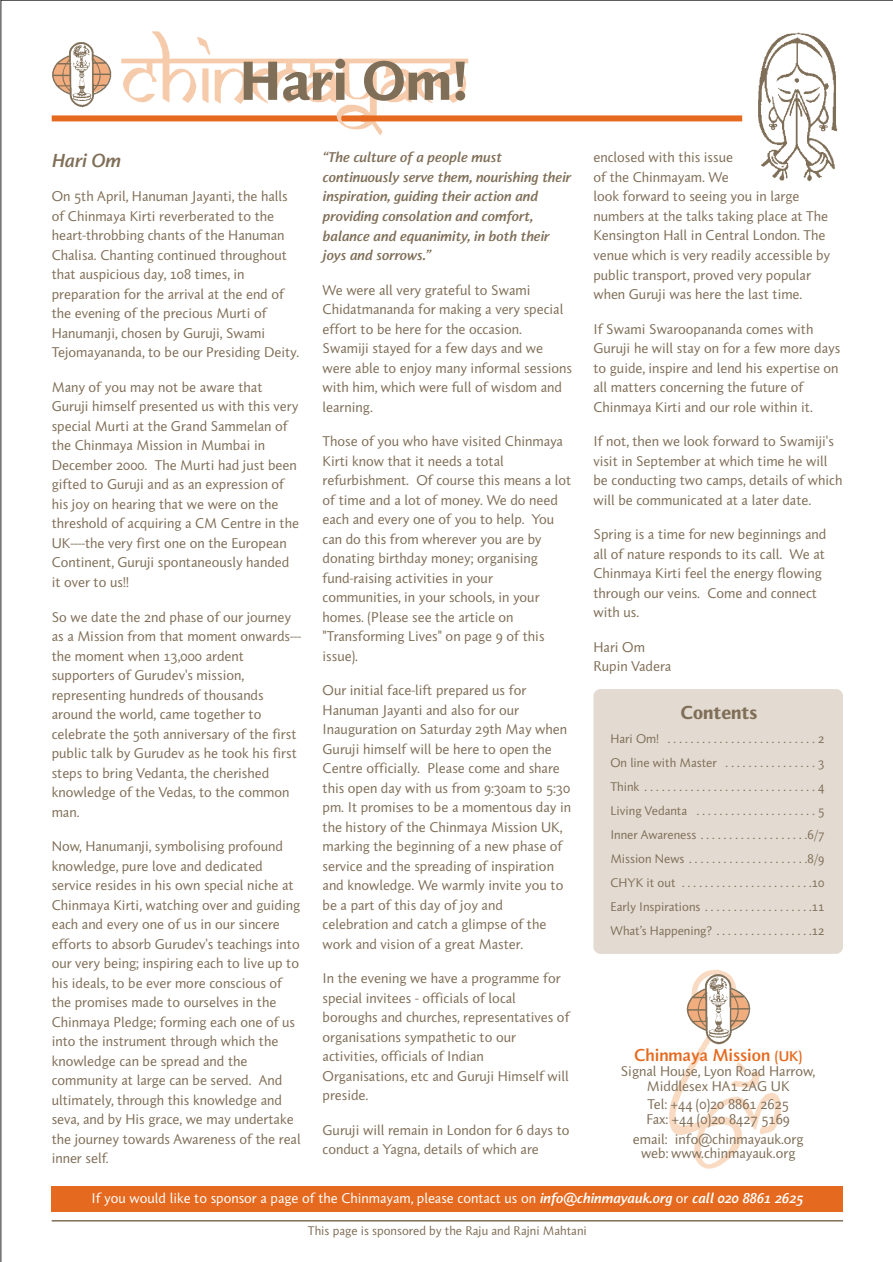
<style>
.page{position:relative;width:893px;height:1262px;background:#fff}
.page>*{position:absolute;margin:0;border:0;box-sizing:border-box;transform-origin:0 0}
.t1{font:900 52.5px "Pragma";color:#806f58}
.t2{font:900 18px "Pragma";color:#806f58}
.t3{font:italic 700 18px "Pragma";color:#806f58}
.t4{font:700 16.5px "Pragma";color:#e56a1f}
.t5{font:13.5px/19.5px "Pragma";color:#806f58}
.t6{font:italic 700 13.5px/19.5px "Pragma";color:#806f58}
.t7{font:13.5px "Pragma";color:#fff}
.t8{font:12px/24px "Pragma";color:#806f58;text-align:justify}
.s1{font-size:13.5px}
.s2{font-weight:700;font-style:italic}
</style>
<div class="page">
<div style="left:52px;top:115px;width:317px;height:6px;background:#e56a1f"></div>
<img style="left:122px;top:31px;width:346px;height:104px">
<img style="left:52px;top:41px;width:60px;height:67px">
<hr style="left:52px;top:1220px;width:791px;height:1px;background:#806f58">
<div style="left:361px;top:115px;width:381px;height:6px;background:#e56a1f"></div>
<img style="left:669px;top:969px;width:112px;height:200px">
<img style="left:681px;top:972px;width:73px;height:73px">
<div style="left:593px;top:689px;width:250px;height:265px;background:#e3dbd2;border-radius:7px"></div>
<img style="left:758px;top:32px;width:80px;height:150px">
<div style="left:52px;top:1186px;width:791px;height:25px;background:#e56a1f"></div>
<h1 class="t1" style="left:239px;top:58px;width:231px">Hari Om!</h1>
<h2 class="t3" style="left:52px;top:152px;width:71px">Hari Om</h2>
<p class="t5" style="left:52px;top:188px;width:249px">On 5th April, Hanuman Jayanti, the halls of Chinmaya Kirti reverberated to the heart-throbbing chants of the Hanuman Chalisa. Chanting continued throughout that auspicious day, 108 times, in preparation for the arrival at the end of the evening of the precious Murti of Hanumanji, chosen by Guruji, Swami Tejomayananda, to be our Presiding Deity.</p>
<p class="t5" style="left:52px;top:379px;width:249px">Many of you may not be aware that Guruji himself presented us with this very special Murti at the Grand Sammelan of the Chinmaya Mission in Mumbai in December 2000. The Murti had just been gifted to Guruji and as an expression of his joy on hearing that we were on the threshold of acquiring a CM Centre in the UK----the very first one on the European Continent, Guruji spontaneously handed it over to us!!</p>
<p class="t5" style="left:52px;top:608px;width:251px">So we date the 2nd phase of our journey as a Mission from that moment onwards--- the moment when 13,000 ardent supporters of Gurudev's mission, representing hundreds of thousands around the world, came together to celebrate the 50th anniversary of the first public talk by Gurudev as he took his first steps to bring Vedanta, the cherished knowledge of the Vedas, to the common man.</p>
<p class="t5" style="left:52px;top:838px;width:250px">Now, Hanumanji, symbolising profound knowledge, pure love and dedicated service resides in his own special niche at Chinmaya Kirti, watching over and guiding each and every one of us in our sincere efforts to absorb Gurudev's teachings into our very being; inspiring each to live up to his ideals, to be ever more conscious of the promises made to ourselves in the Chinmaya Pledge; forming each one of us into the instrument through which the knowledge can be spread and the community at large can be served. And ultimately, through this knowledge and seva, and by His grace, we may undertake the journey towards Awareness of the real inner self.</p>
<p class="t6" style="left:322px;top:149px;width:250px">“The culture of a people must continuously serve them, nourishing their inspiration, guiding their action and providing consolation and comfort, balance and equanimity, in both their joys and sorrows.”</p>
<p class="t5" style="left:322px;top:281px;width:251px">We were all very grateful to Swami Chidatmananda for making a very special effort to be here for the occasion.<br>Swamiji stayed for a few days and we were able to enjoy many informal sessions with him, which were full of wisdom and learning.</p>
<p class="t5" style="left:322px;top:433px;width:250px">Those of you who have visited Chinmaya Kirti know that it needs a total refurbishment. Of course this means a lot of time and a lot of money. We do need each and every one of you to help. You can do this from wherever you are by donating birthday money; organising fund-raising activities in your communities, in your schools, in your homes. (Please see the article on "Transforming Lives" on page 9 of this issue).</p>
<p class="t5" style="left:322px;top:682px;width:250px">Our initial face-lift prepared us for Hanuman Jayanti and also for our Inauguration on Saturday 29th May when Guruji himself will be here to open the Centre officially. Please come and share this open day with us from 9:30am to 5:30 pm. It promises to be a momentous day in the history of the Chinmaya Mission UK, marking the beginning of a new phase of service and the spreading of inspiration and knowledge. We warmly invite you to be a part of this day of joy and celebration and catch a glimpse of the work and vision of a great Master.</p>
<p class="t5" style="left:322px;top:970px;width:248px">In the evening we have a programme for special invitees - officials of local boroughs and churches, representatives of organisations sympathetic to our activities, officials of Indian Organisations, etc and Guruji Himself will preside.</p>
<p class="t5" style="left:322px;top:1121px;width:248px">Guruji will remain in London for 6 days to conduct a Yagna, details of which are</p>
<p class="t5" style="left:593px;top:149px;width:238px">enclosed with this issue<br>of the Chinmayam. We<br>look forward to seeing you in large numbers at the talks taking place at The Kensington Hall in Central London. The venue which is very readily accessible by public transport, proved very popular when Guruji was here the last time.</p>
<p class="t5" style="left:593px;top:320px;width:248px">If Swami Swaroopananda comes with Guruji he will stay on for a few more days to guide, inspire and lend his expertise on all matters concerning the future of Chinmaya Kirti and our role within it.</p>
<p class="t5" style="left:593px;top:433px;width:250px">If not, then we look forward to Swamiji's visit in September at which time he will be conducting two camps, details of which will be communicated at a later date.</p>
<p class="t5" style="left:593px;top:526px;width:234px">Spring is a time for new beginnings and all of nature responds to its call. We at<br>Chinmaya Kirti feel the energy flowing through our veins. Come and connect with us.</p>
<p class="t5" style="left:593px;top:638px;width:79px">Hari Om<br>Rupin Vadera</p>
<h2 class="t2" style="left:680px;top:704px;width:78px">Contents</h2>
<p class="t8" style="left:610px;top:728px;width:215px">Hari Om! . . . . . . . . . . . . . . . . . . . . . . . . . . 2<br>On line with Master . . . . . . . . . . . . . . . . 3<br>Think . . . . . . . . . . . . . . . . . . . . . . . . . . . . . . 4<br>Living Vedanta . . . . . . . . . . . . . . . . . . . . . 5<br>Inner Awareness . . . . . . . . . . . . . . . . . . .6/7<br>Mission News . . . . . . . . . . . . . . . . . . . . .8/9<br>CHYK it out . . . . . . . . . . . . . . . . . . . . . . .10<br>Early Inspirations . . . . . . . . . . . . . . . . . . .11<br>What’s Happening? . . . . . . . . . . . . . . . . .12</p>
<p class="t4" style="left:634px;top:1049px;width:170px">Chinmaya Mission <span class="s1">(UK)</span></p>
<p class="t5" style="left:621px;top:1065px;width:196px;line-height:14.9px;text-align:center">Signal House, Lyon Road Harrow,<br>Middlesex HA1 2AG UK</p>
<p class="t5" style="left:646px;top:1098px;width:145px;line-height:14.9px">Tel: +44 (0)20 8861 2625<br>Fax: +44 (0)20 8427 5169</p>
<p class="t5" style="left:633px;top:1134px;width:172px;line-height:13.4px;text-align:center">email: info@chinmayauk.org web: www.chinmayauk.org</p>
<p class="t7" style="left:91px;top:1193px;width:713px">If you would like to sponsor a page of the Chinmayam, please contact us on <span class="s2">info@chinmayauk.org</span> or <span class="s2">call 020 8861 2625</span></p>
<p class="t8" style="left:308px;top:1220px;width:280px">This page is sponsored by the Raju and Rajni Mahtani</p>
</div>
